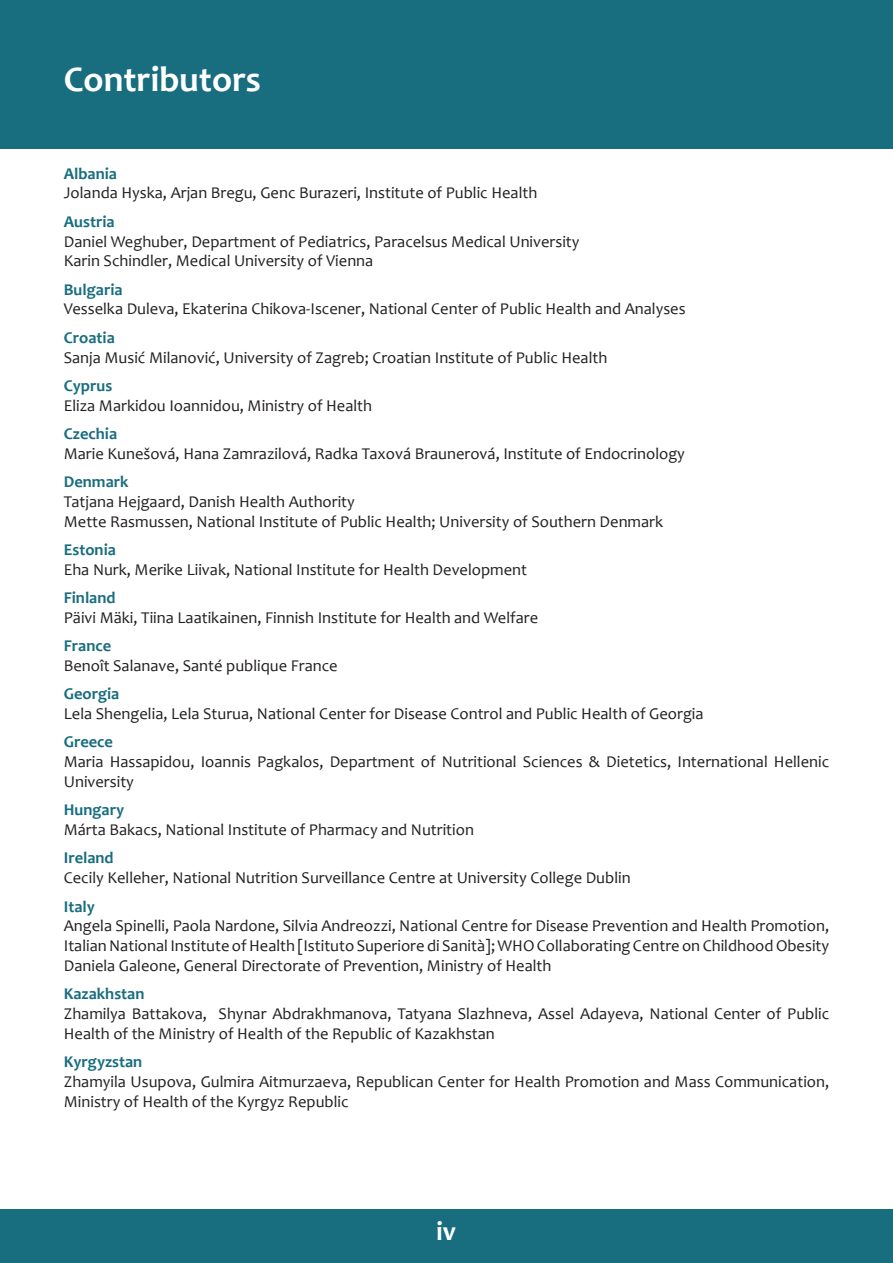
<style>
.page{position:relative;width:893px;height:1263px;background:#fff}
.page>*{position:absolute;margin:0;border:0;box-sizing:border-box;transform-origin:0 0}
.t1{font:700 36px "Candara";color:#fff}
.t2{font:700 27px "Candara";color:#fff}
.t3{font:16.5px/19.8px "Candara";color:#231f20}
.t4{font:700 16.5px "Candara";color:#186d7f}
</style>
<div class="page">
<div style="left:0;top:1209px;width:893px;height:54px;background:#186d7f"></div>
<div style="left:0;top:0;width:893px;height:149px;background:#186d7f"></div>
<p class="t1" style="left:64px;top:57px;width:199px">Contributors</p>
<p class="t4" style="left:64px;top:163px;width:55px">Albania</p>
<p class="t3" style="left:64px;top:183px;width:475px">Jolanda Hyska, Arjan Bregu, Genc Burazeri, Institute of Public Health</p>
<p class="t4" style="left:64px;top:211px;width:52px">Austria</p>
<p class="t3" style="left:64px;top:231px;width:517px">Daniel Weghuber, Department of Pediatrics, Paracelsus Medical University</p>
<p class="t3" style="left:64px;top:251px;width:311px">Karin Schindler, Medical University of Vienna</p>
<p class="t4" style="left:64px;top:279px;width:60px">Bulgaria</p>
<p class="t3" style="left:64px;top:299px;width:623px">Vesselka Duleva, Ekaterina Chikova-Iscener, National Center of Public Health and Analyses</p>
<p class="t4" style="left:64px;top:327px;width:52px">Croatia</p>
<p class="t3" style="left:64px;top:347px;width:545px">Sanja Musić Milanović, University of Zagreb; Croatian Institute of Public Health</p>
<p class="t4" style="left:64px;top:375px;width:50px">Cyprus</p>
<p class="t3" style="left:64px;top:395px;width:310px">Eliza Markidou Ioannidou, Ministry of Health</p>
<p class="t4" style="left:64px;top:423px;width:55px">Czechia</p>
<p class="t3" style="left:64px;top:443px;width:623px">Marie Kunešová, Hana Zamrazilová, Radka Taxová Braunerová, Institute of Endocrinology</p>
<p class="t4" style="left:64px;top:471px;width:66px">Denmark</p>
<p class="t3" style="left:64px;top:491px;width:293px">Tatjana Hejgaard, Danish Health Authority</p>
<p class="t3" style="left:64px;top:511px;width:601px">Mette Rasmussen, National Institute of Public Health; University of Southern Denmark</p>
<p class="t4" style="left:64px;top:539px;width:54px">Estonia</p>
<p class="t3" style="left:64px;top:559px;width:465px">Eha Nurk, Merike Liivak, National Institute for Health Development</p>
<p class="t4" style="left:64px;top:587px;width:53px">Finland</p>
<p class="t3" style="left:64px;top:607px;width:476px">Päivi Mäki, Tiina Laatikainen, Finnish Institute for Health and Welfare</p>
<p class="t4" style="left:64px;top:635px;width:49px">France</p>
<p class="t3" style="left:64px;top:656px;width:275px">Benoît Salanave, Santé publique France</p>
<p class="t4" style="left:64px;top:684px;width:57px">Georgia</p>
<p class="t3" style="left:64px;top:704px;width:641px">Lela Shengelia, Lela Sturua, National Center for Disease Control and Public Health of Georgia</p>
<p class="t4" style="left:64px;top:732px;width:51px">Greece</p>
<p class="t3" style="left:64px;top:752px;width:767px">Maria Hassapidou, Ioannis Pagkalos, Department of Nutritional Sciences &amp; Dietetics, International Hellenic<br>University</p>
<p class="t4" style="left:64px;top:800px;width:62px">Hungary</p>
<p class="t3" style="left:64px;top:820px;width:412px">Márta Bakacs, National Institute of Pharmacy and Nutrition</p>
<p class="t4" style="left:64px;top:848px;width:51px">Ireland</p>
<p class="t3" style="left:64px;top:868px;width:568px">Cecily Kelleher, National Nutrition Surveillance Centre at University College Dublin</p>
<p class="t4" style="left:64px;top:896px;width:33px">Italy</p>
<p class="t3" style="left:64px;top:916px;width:767px">Angela Spinelli, Paola Nardone, Silvia Andreozzi, National Centre for Disease Prevention and Health Promotion,<br>Italian National Institute of Health [Istituto Superiore di Sanità]; WHO Collaborating Centre on Childhood Obesity</p>
<p class="t3" style="left:64px;top:955px;width:489px">Daniela Galeone, General Directorate of Prevention, Ministry of Health</p>
<p class="t4" style="left:64px;top:983px;width:82px">Kazakhstan</p>
<p class="t3" style="left:64px;top:1004px;width:767px">Zhamilya Battakova, Shynar Abdrakhmanova, Tatyana Slazhneva, Assel Adayeva, National Center of Public<br>Health of the Ministry of Health of the Republic of Kazakhstan</p>
<p class="t4" style="left:64px;top:1051px;width:80px">Kyrgyzstan</p>
<p class="t3" style="left:64px;top:1071px;width:767px">Zhamyila Usupova, Gulmira Aitmurzaeva, Republican Center for Health Promotion and Mass Communication,<br>Ministry of Health of the Kyrgyz Republic</p>
<h2 class="t2" style="left:436px;top:1214px;width:21px">iv</h2>
</div>
